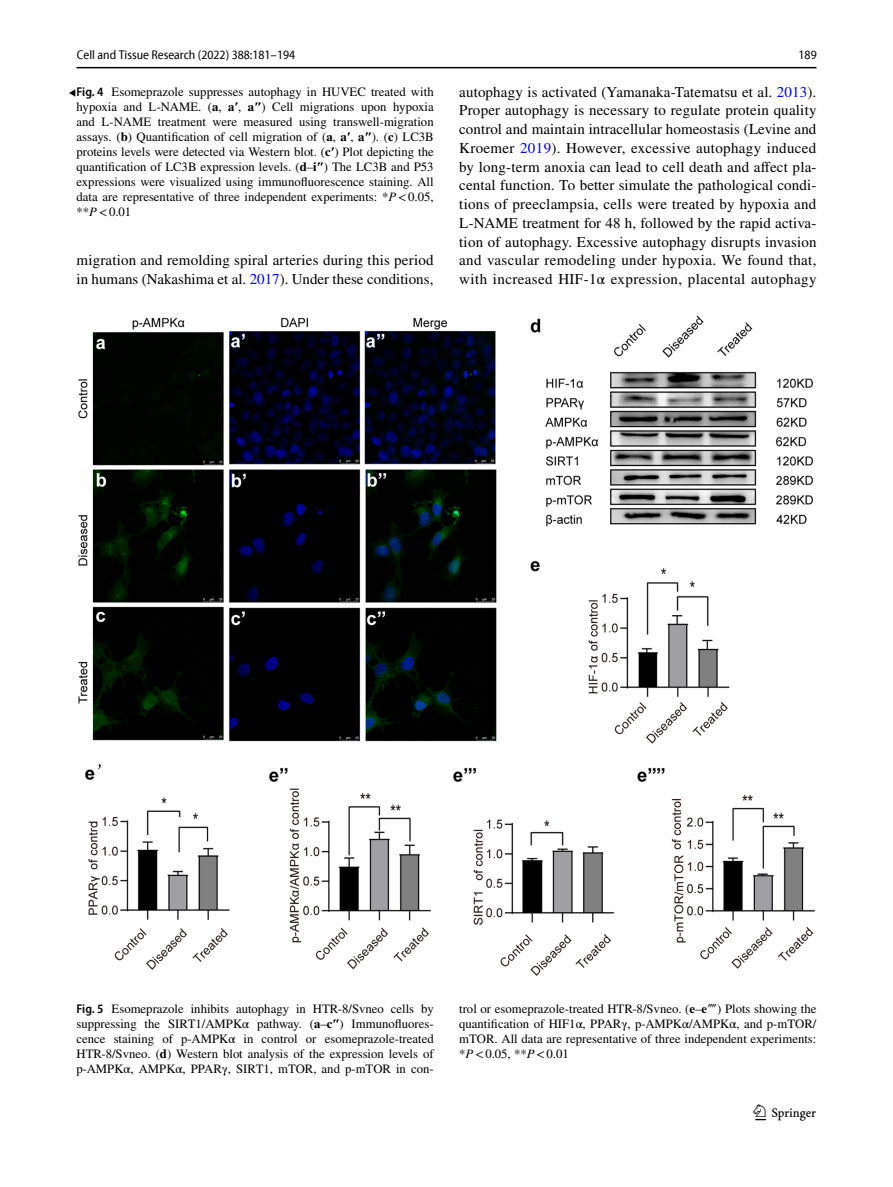
<style>
.page{position:relative;width:893px;height:1187px;background:#fff}
.page>*{position:absolute;margin:0;border:0;box-sizing:border-box;transform-origin:0 0}
.t1{font:22.5px "Springnew Regular 3";color:#000}
.t2{font:15px/18.8px "STIX";letter-spacing:.01em;color:#000}
.t3{font:12.75px/15px "STIX";color:#000;text-align:justify}
.t4{font:semi-condensed 12.75px "Myriad Pro Unic";color:#000}
.s1{font-family:"STIX Math";font-size:12px}
.s2{font-family:"Myriad Pro";font-weight:600;font-stretch:semi-condensed}
.s3{font-weight:700}
.s4{font-family:"Times New Roman";font-weight:700}
.s5{font-style:italic}
.s6{color:#00f}
</style>
<div class="page">
<hr style="left:77px;top:67px;width:739px;height:1px;background:#000">
<img style="left:78px;top:315px;width:737px;height:661px">
<p class="t4" style="left:77px;top:50px;width:220px">Cell and Tissue Research (2022) 388:181–194</p>
<p class="t4" style="left:798px;top:50px;width:20px">189</p>
<p class="t3" style="left:77px;top:85px;width:359px;text-indent:-8px"><span class="s1">◂</span><span class="s2">Fig. 4</span> Esomeprazole suppresses autophagy in HUVEC treated with hypoxia and L-NAME. (<span class="s3">a</span>, <span class="s3">a</span><span class="s4">′</span>, <span class="s3">a</span><span class="s4">″</span>) Cell migrations upon hypoxia and L-NAME treatment were measured using transwell-migration assays. (<span class="s3">b</span>) Quantification of cell migration of (<span class="s3">a</span>, <span class="s3">a</span><span class="s4">′</span>, <span class="s3">a</span><span class="s4">″</span>). (<span class="s3">c</span>) LC3B proteins levels were detected via Western blot. (<span class="s3">c</span><span class="s4">′</span>) Plot depicting the quantification of LC3B expression levels. (<span class="s3">d</span>–<span class="s3">i</span><span class="s4">″</span>) The LC3B and P53 expressions were visualized using immunofluorescence staining. All data are representative of three independent experiments: *<span class="s5">P</span>&lt;0.05, **<span class="s5">P</span>&lt;0.01</p>
<p class="t2" style="left:77px;top:252px;width:359px">migration and remolding spiral arteries during this period in humans (Nakashima et al. <span class="s6">2017</span>). Under these conditions,</p>
<p class="t2" style="left:459px;top:83px;width:359px;text-align:justify">autophagy is activated (Yamanaka-Tatematsu et al. <span class="s6">2013</span>).<br>Proper autophagy is necessary to regulate protein quality control and maintain intracellular homeostasis (Levine and Kroemer <span class="s6">2019</span>). However, excessive autophagy induced by long-term anoxia can lead to cell death and affect pla&shy;cental function. To better simulate the pathological condi&shy;tions of preeclampsia, cells were treated by hypoxia and L-NAME treatment for 48 h, followed by the rapid activa&shy;tion of autophagy. Excessive autophagy disrupts invasion and vascular remodeling under hypoxia. We found that, with increased HIF-1α expression, placental autophagy</p>
<p class="t3" style="left:77px;top:1001px;width:359px"><span class="s2">Fig. 5</span> Esomeprazole inhibits autophagy in HTR-8/Svneo cells by suppressing the SIRT1/AMPKα pathway. (<span class="s3">a</span>–<span class="s3">c</span><span class="s4">″</span>) Immunofluores&shy;cence staining of p-AMPKα in control or esomeprazole-treated HTR-8/Svneo. (<span class="s3">d</span>) Western blot analysis of the expression levels of p-AMPKα, AMPKα, PPARγ, SIRT1, mTOR, and p-mTOR in con-</p>
<p class="t3" style="left:459px;top:1001px;width:359px">trol or esomeprazole-treated HTR-8/Svneo. (<span class="s3">e</span>–<span class="s3">e⁗</span>) Plots showing the quantification of HIF1α, PPARγ, p-AMPKα/AMPKα, and p-mTOR/ mTOR. All data are representative of three independent experiments: *<span class="s5">P</span>&lt;0.05, **<span class="s5">P</span>&lt;0.01</p>
<h1 class="t1" style="left:755px;top:1104px;width:62px">1 3</h1>
</div>
